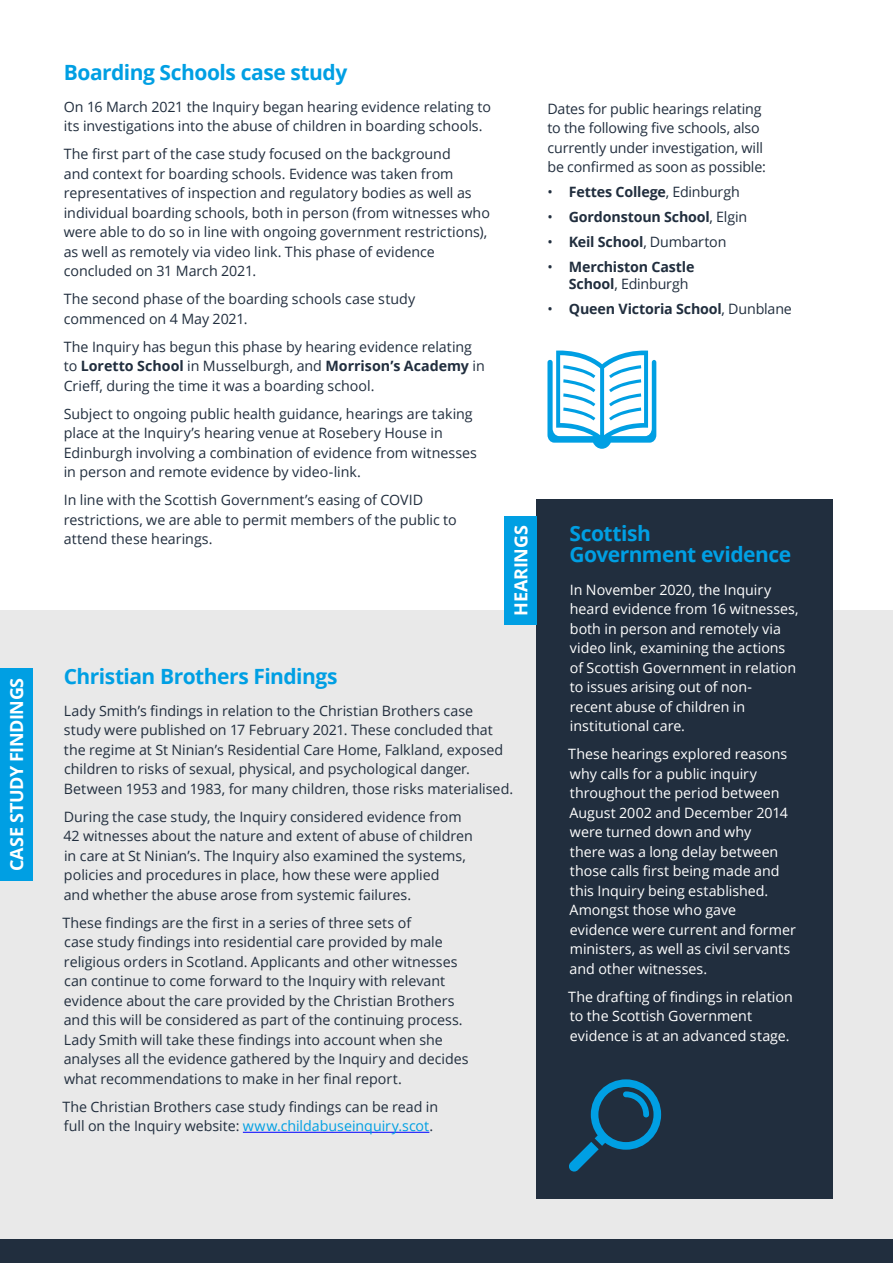
<style>
.page{position:relative;width:893px;height:1263px;background:#e9e9e9}
.page>*{position:absolute;margin:0;border:0;box-sizing:border-box;transform-origin:0 0}
.t1{font:700 21px/21px "Open Sans";letter-spacing:-.025em;color:#009fe3}
.t2{font:700 18px "Open Sans";letter-spacing:-.02em;color:#fff}
.t3{font:14.25px/19.5px "Open Sans";color:#212e3e}
.t4{font:14.25px/19.5px "Open Sans";color:#fff}
.t5{font:700 14.25px/16.5px "Open Sans";letter-spacing:-.01em;color:#212e3e}
.s1{font-weight:700}
.s2{color:#009fe3}
.s3{font-weight:400}
</style>
<div class="page">
<div style="left:0;top:1239px;width:893px;height:24px;background:#212e3e"></div>
<div style="left:0;top:0;width:893px;height:610px;background:#fff"></div>
<div style="left:536px;top:500px;width:296px;height:699px;background:#212e3e"></div>
<div style="left:504px;top:516px;width:33px;height:109px;background:#009fe3"></div>
<hr style="left:243px;top:1132px;width:186px;height:1px;background:#00f">
<svg style="left:547px;top:350px;width:109px;height:99px"></svg>
<div style="left:0;top:668px;width:32px;height:212px;background:#009fe3"></div>
<svg style="left:569px;top:1079px;width:92px;height:93px"></svg>
<p class="t2" style="left:4px;top:871px;width:195px;rotate:-90deg">CASE STUDY FINDINGS</p>
<h1 class="t1" style="left:64px;top:61px;width:285px">Boarding Schools case study</h1>
<p class="t3" style="left:64px;top:97px;width:429px">On 16 March 2021 the Inquiry began hearing evidence relating to its investigations into the abuse of children in boarding schools.</p>
<p class="t3" style="left:64px;top:144px;width:428px">The first part of the case study focused on the background<br>and context for boarding schools. Evidence was taken from representatives of inspection and regulatory bodies as well as individual boarding schools, both in person (from witnesses who were able to do so in line with ongoing government restrictions), as well as remotely via video link. This phase of evidence concluded on 31 March 2021.</p>
<p class="t3" style="left:64px;top:289px;width:353px">The second phase of the boarding schools case study commenced on 4 May 2021.</p>
<p class="t3" style="left:64px;top:337px;width:422px">The Inquiry has begun this phase by hearing evidence relating to <span class="s1">Loretto School</span> in Musselburgh, and <span class="s1">Morrison’s Academy</span> in<br>Crieff, during the time it was a boarding school.</p>
<p class="t3" style="left:64px;top:404px;width:415px">Subject to ongoing public health guidance, hearings are taking place at the Inquiry’s hearing venue at Rosebery House in Edinburgh involving a combination of evidence from witnesses in person and remote evidence by video-link.</p>
<p class="t3" style="left:64px;top:490px;width:395px">In line with the Scottish Government’s easing of COVID restrictions, we are able to permit members of the public to attend these hearings.</p>
<h1 class="t1" style="left:64px;top:666px;width:275px">Christian Brothers Findings</h1>
<p class="t2" style="left:508px;top:616px;width:92px;rotate:-90deg">HEARINGS</p>
<p class="t3" style="left:64px;top:700px;width:451px">Lady Smith’s findings in relation to the Christian Brothers case study were published on 17 February 2021. These concluded that the regime at St Ninian’s Residential Care Home, Falkland, exposed children to risks of sexual, physical, and psychological danger.<br>Between 1953 and 1983, for many children, those risks materialised.</p>
<p class="t3" style="left:63px;top:806px;width:411px">During the case study, the Inquiry considered evidence from 42 witnesses about the nature and extent of abuse of children in care at St Ninian’s. The Inquiry also examined the systems, policies and procedures in place, how these were applied<br>and whether the abuse arose from systemic failures.</p>
<p class="t3" style="left:62px;top:912px;width:408px">These findings are the first in a series of three sets of<br>case study findings into residential care provided by male religious orders in Scotland. Applicants and other witnesses can continue to come forward to the Inquiry with relevant evidence about the care provided by the Christian Brothers and this will be considered as part of the continuing process.<br>Lady Smith will take these findings into account when she analyses all the evidence gathered by the Inquiry and decides what recommendations to make in her final report.</p>
<p class="t3" style="left:62px;top:1096px;width:377px">The Christian Brothers case study findings can be read in full on the Inquiry website: <span class="s2">www.childabuseinquiry.scot</span>.</p>
<p class="t3" style="left:547px;top:98px;width:220px">Dates for public hearings relating to the following five schools, also currently under investigation, will be confirmed as soon as possible:</p>
<p class="t5" style="left:547px;top:183px;width:194px"><span class="s3">•</span> Fettes College<span class="s3">, Edinburgh</span></p>
<p class="t5" style="left:547px;top:208px;width:201px"><span class="s3">•</span> Gordonstoun School<span class="s3">, Elgin</span></p>
<p class="t3" style="left:547px;top:232px;width:181px">• <span class="s1">Keil School</span>, Dumbarton</p>
<p class="t5" style="left:569px;top:258px;width:127px;text-indent:-21px"><span class="s3">•</span> Merchiston Castle<br>School<span class="s3">, Edinburgh</span></p>
<p class="t5" style="left:547px;top:300px;width:246px"><span class="s3">•</span> Queen Victoria School<span class="s3">, Dunblane</span></p>
<h1 class="t1" style="left:569px;top:523px;width:223px">Scottish<br>Government evidence</h1>
<p class="t4" style="left:570px;top:579px;width:230px">In November 2020, the Inquiry heard evidence from 16 witnesses, both in person and remotely via video link, examining the actions of Scottish Government in relation to issues arising out of non-<br>recent abuse of children in institutional care.</p>
<p class="t4" style="left:568px;top:744px;width:229px">These hearings explored reasons why calls for a public inquiry throughout the period between<br>August 2002 and December 2014 were turned down and why<br>there was a long delay between those calls first being made and this Inquiry being established.<br>Amongst those who gave evidence were current and former ministers, as well as civil servants and other witnesses.</p>
<p class="t4" style="left:568px;top:986px;width:226px">The drafting of findings in relation to the Scottish Government evidence is at an advanced stage.</p>
</div>
